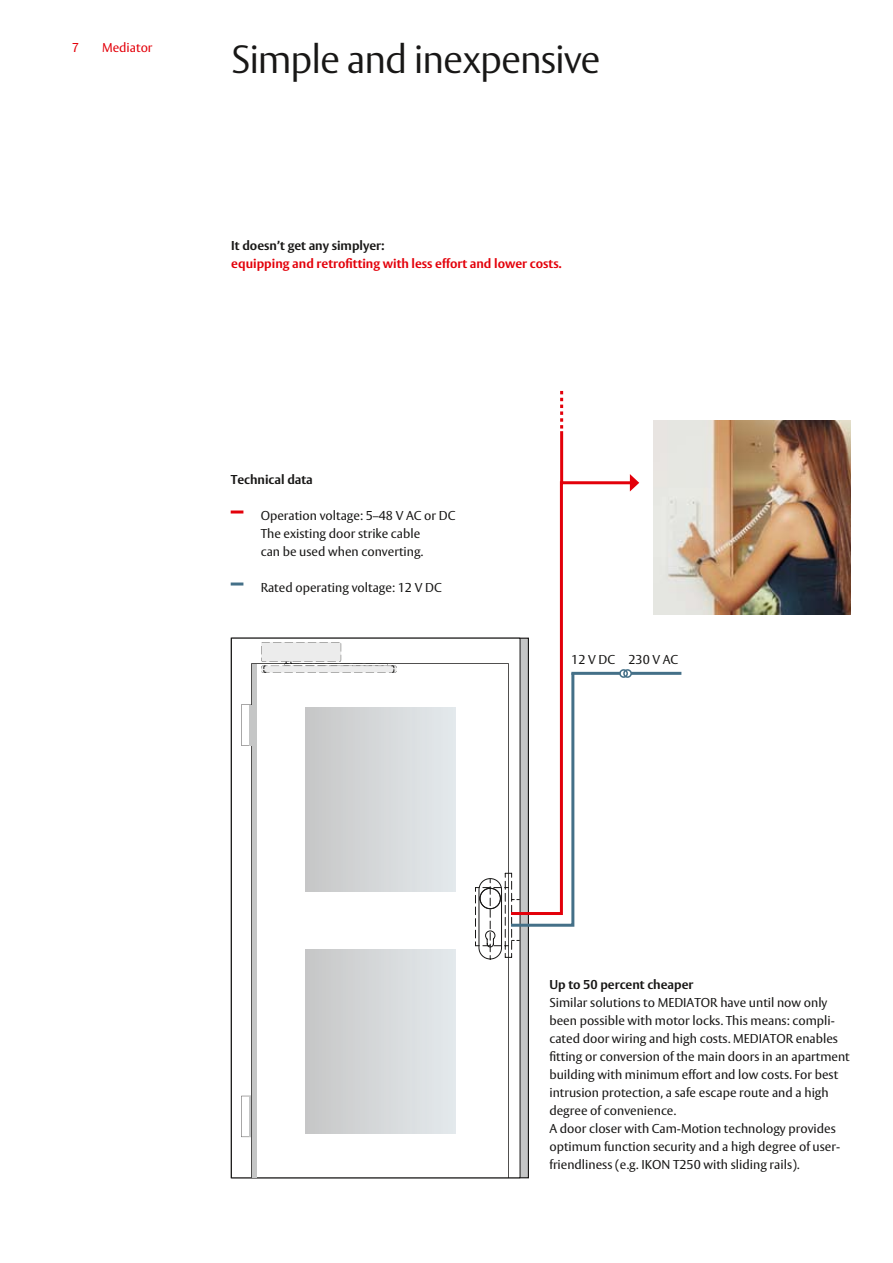
<style>
.page{position:relative;width:893px;height:1263px;background:#fff}
.page>*{position:absolute;margin:0;border:0;box-sizing:border-box;transform-origin:0 0}
.t1{font:300 39px "ASSA Vesta";letter-spacing:-.03em;color:#181716}
.t2{font:12.75px/18px "ASSA Vesta";color:#181716}
.t3{font:700 12.75px "ASSA Vesta";color:#181716}
.t4{font:700 12.75px "ASSA Vesta";color:#e3000a}
.t5{font:12.75px "ASSA Vesta";color:#e3000a}
</style>
<div class="page">
<img style="left:653px;top:420px;width:197px;height:194px">
<svg style="left:231px;top:510px;width:12px;height:3px"></svg>
<svg style="left:231px;top:582px;width:12px;height:3px"></svg>
<svg style="left:241px;top:1096px;width:8px;height:41px"></svg>
<hr style="left:249px;top:1096px;width:2px;height:41px;background:#c5c6c6">
<svg style="left:251px;top:663px;width:258px;height:515px"></svg>
<svg style="left:241px;top:704px;width:10px;height:42px"></svg>
<hr style="left:249px;top:705px;width:2px;height:40px;background:#c5c6c6">
<hr style="left:252px;top:664px;width:4px;height:513px;background:#c5c6c6">
<div style="left:305px;top:707px;width:150px;height:185px;background:linear-gradient(to right,#c6c7c7,#e4e9ec)"></div>
<div style="left:305px;top:949px;width:150px;height:184px;background:linear-gradient(to right,#c6c7c7,#e4e9ec)"></div>
<svg style="left:261px;top:642px;width:135px;height:31px"></svg>
<svg style="left:508px;top:480px;width:128px;height:192px"></svg>
<svg style="left:630px;top:474px;width:9px;height:17px"></svg>
<svg style="left:475px;top:670px;width:101px;height:290px"></svg>
<hr style="left:571px;top:672px;width:49px;height:3px;background:#447088">
<hr style="left:560px;top:431px;width:3px;height:52px;background:#e3000a">
<svg style="left:560px;top:391px;width:3px;height:37px"></svg>
<div style="left:619px;top:669px;width:9px;height:9px;border:2px solid #447088;border-radius:50%"></div>
<div style="left:623px;top:669px;width:9px;height:9px;border:2px solid #447088;border-radius:50%"></div>
<hr style="left:631px;top:672px;width:50px;height:3px;background:#447088">
<p class="t5" style="left:102px;top:40px;width:52px">Mediator</p>
<h1 class="t1" style="left:231px;top:36px;width:371px">Simple and inexpensive</h1>
<p class="t3" style="left:231px;top:238px;width:155px">It doesn’t get any simplyer:</p>
<p class="t4" style="left:231px;top:256px;width:332px">equipping and retrofitting with less effort and lower costs.</p>
<p class="t3" style="left:231px;top:472px;width:84px">Technical data</p>
<p class="t2" style="left:261px;top:507px;width:196px">Operation voltage: 5–48 V AC or DC<br>The existing door strike cable<br>can be used when converting.</p>
<p class="t2" style="left:261px;top:579px;width:182px">Rated operating voltage: 12 V DC</p>
<p class="t2" style="left:571px;top:651px;width:109px">12 V DC 230 V AC</p>
<p class="t3" style="left:549px;top:976px;width:146px">Up to 50 percent cheaper</p>
<p class="t2" style="left:549px;top:993px;width:302px">Similar solutions to MEDIATOR have until now only been possible with motor locks. This means: compli&shy;cated door wiring and high costs. MEDIATOR enables fitting or conversion of the main doors in an apartment building with minimum effort and low costs. For best intrusion protection, a safe escape route and a high degree of convenience.<br>A door closer with Cam-Motion technology provides optimum function security and a high degree of user&shy;friendliness (e.g. IKON T250 with sliding rails).</p>
</div>
